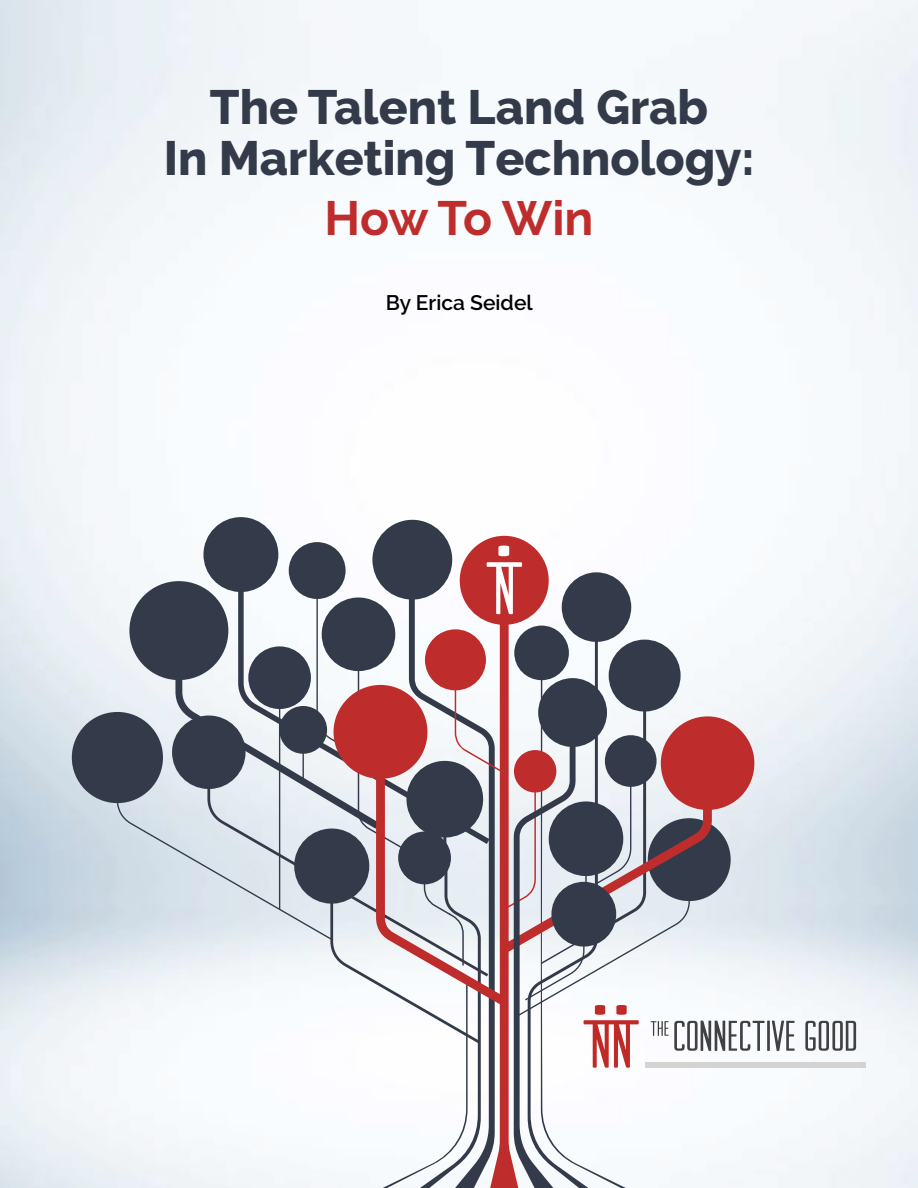
<style>
.page{position:relative;width:918px;height:1188px;background:#fff}
.page>*{position:absolute;margin:0;border:0;box-sizing:border-box;transform-origin:0 0}
.t1{font:800 48px/51px "Raleway";color:#333b4a;text-align:center}
.t2{font:700 48px "Raleway";color:#be2d2c}
.t3{font:600 21px "Raleway";color:#000}
</style>
<div class="page">
<div style="left:645px;top:1062px;width:221px;height:6px;background:#d3d3d3"></div>
<svg style="left:805px;top:1021px;width:51px;height:30px"></svg>
<svg style="left:203px;top:517px;width:213px;height:25px"></svg>
<svg style="left:72px;top:542px;width:262px;height:646px;fill:#f2f5f8"></svg>
<svg style="left:172px;top:716px;width:162px;height:260px;background:#bac1ca"></svg>
<svg style="left:372px;top:520px;width:73px;height:16px"></svg>
<svg style="left:334px;top:536px;width:420px;height:652px;fill:#f4f7fa"></svg>
<div style="left:398px;top:832px;width:53px;height:52px;background:#333b4a;border-radius:50%"></div>
<svg style="left:514px;top:678px;width:93px;height:510px"></svg>
<svg style="left:514px;top:818px;width:281px;height:250px"></svg>
<svg style="left:498px;top:546px;width:11px;height:10px"></svg>
<svg style="left:487px;top:562px;width:35px;height:52px"></svg>
<p class="t1" style="left:164px;top:82px;width:592px">The Talent Land Grab<br>In Marketing Technology:</p>
<p class="t2" style="left:324px;top:191px;width:271px">How To Win</p>
<p class="t3" style="left:386px;top:290px;width:149px">By Erica Seidel</p>
</div>
